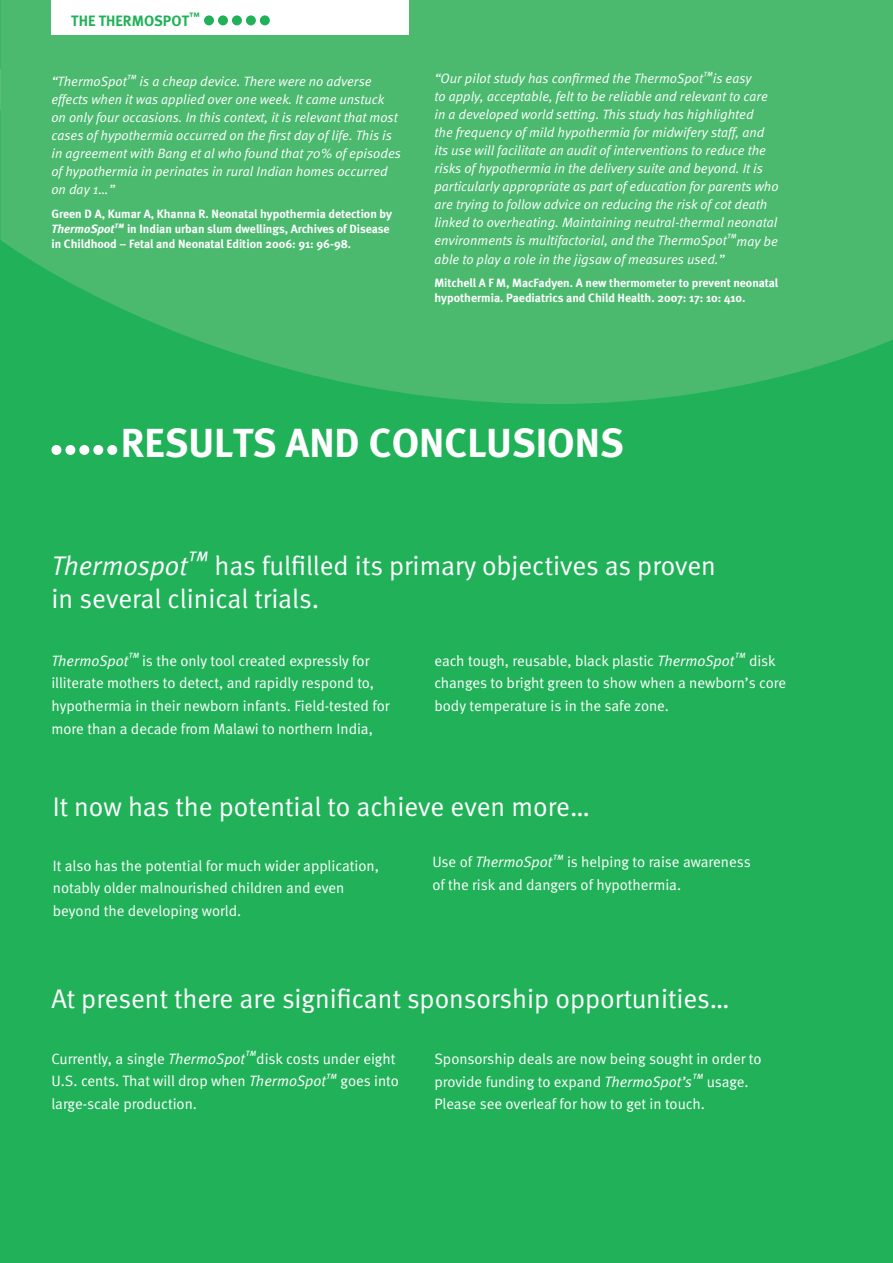
<style>
.page{position:relative;width:893px;height:1263px;background:#fff}
.page>*{position:absolute;margin:0;border:0;box-sizing:border-box;transform-origin:0 0}
.t1{font:700 40.5px "Meta";color:#fff}
.t2{font:27px/33px "Meta Normal";color:#fff}
.t3{font:15px/22.5px "Meta Normal";color:#fff}
.t4{font:700 15px "Meta";color:#21b259}
.t5{font:italic 13.5px/18px "Meta Normal";color:#fff}
.t6{font:700 12px/15px "Meta";color:#fff}
.s1{font-style:italic}
.s2{font-style:italic;font-size:10.5px}
</style>
<div class="page">
<div style="left:0;top:0;width:892px;height:1262px;background:#21b259"></div>
<svg style="left:8px;top:0;width:884px;height:404px;background:#46b96c"></svg>
<div style="left:51px;top:0;width:358px;height:34px;background:#fff"></div>
<div style="left:51px;top:445px;width:10px;height:10px;background:#fff;border-radius:50%"></div>
<div style="left:79px;top:445px;width:10px;height:10px;background:#fff;border-radius:50%"></div>
<div style="left:65px;top:445px;width:10px;height:10px;background:#fff;border-radius:50%"></div>
<div style="left:107px;top:445px;width:10px;height:10px;background:#fff;border-radius:50%"></div>
<div style="left:93px;top:445px;width:10px;height:10px;background:#fff;border-radius:50%"></div>
<div style="left:204px;top:15px;width:10px;height:10px;background:#21b259;border-radius:50%"></div>
<div style="left:232px;top:15px;width:10px;height:10px;background:#21b259;border-radius:50%"></div>
<div style="left:218px;top:15px;width:10px;height:10px;background:#21b259;border-radius:50%"></div>
<div style="left:260px;top:15px;width:10px;height:10px;background:#21b259;border-radius:50%"></div>
<div style="left:246px;top:15px;width:10px;height:10px;background:#21b259;border-radius:50%"></div>
<svg style="left:0;top:0;width:8px;height:245px;background:#49b96e"></svg>
<p class="t4" style="left:71px;top:11px;width:46px">THE THERMO</p>
<p class="t4" style="left:154px;top:11px;width:47px">SPOT<sup>™</sup></p>
<p class="t5" style="left:51px;top:72px;width:351px">“ThermoSpot<sup>™</sup> is a cheap device. There were no adverse effects when it was applied over one week. It came unstuck on only four occasions. In this context, it is relevant that most cases of hypothermia occurred on the first day of life. This is in agreement with Bang et al who found that 70% of episodes of hypothermia in perinates in rural Indian homes occurred on day 1…”</p>
<p class="t6" style="left:51px;top:206px;width:342px">Green D A, Kumar A, Khanna R. Neonatal hypothermia detection by<br><span class="s1">ThermoSpot</span><span class="s2">™</span> in Indian urban slum dwellings, Archives of Disease in Childhood – Fetal and Neonatal Edition 2006: 91: 96-98.</p>
<p class="t5" style="left:434px;top:70px;width:345px">“Our pilot study has confirmed the ThermoSpot<sup>™</sup>is easy<br>to apply, acceptable, felt to be reliable and relevant to care in a developed world setting. This study has highlighted<br>the frequency of mild hypothermia for midwifery staff, and its use will facilitate an audit of interventions to reduce the risks of hypothermia in the delivery suite and beyond. It is particularly appropriate as part of education for parents who are trying to follow advice on reducing the risk of cot death linked to overheating. Maintaining neutral-thermal neonatal environments is multifactorial, and the ThermoSpot<sup>™</sup>may be able to play a role in the jigsaw of measures used.”</p>
<p class="t6" style="left:434px;top:275px;width:345px">Mitchell A F M, MacFadyen. A new thermometer to prevent neonatal hypothermia. Paediatrics and Child Health. 2007: 17: 10: 410.</p>
<h1 class="t1" style="left:121px;top:419px;width:190px">RESULTS AND</h1>
<h1 class="t1" style="left:368px;top:419px;width:25px">CONCLU</h1>
<h1 class="t1" style="left:512px;top:419px;width:113px">SIONS</h1>
<h2 class="t2" style="left:51px;top:548px;width:665px"><span class="s1">Thermospot</span><sup>™</sup> has fulfilled its primary objectives as proven in several clinical trials.</h2>
<p class="t3" style="left:51px;top:649px;width:340px"><span class="s1">ThermoSpot</span><sup>™</sup> is the only tool created expressly for illiterate mothers to detect, and rapidly respond to, hypothermia in their newborn infants. Field-tested for more than a decade from Malawi to northern India,</p>
<p class="t3" style="left:434px;top:649px;width:353px">each tough, reusable, black plastic <span class="s1">ThermoSpot</span><sup>™</sup> disk changes to bright green to show when a newborn’s core body temperature is in the safe zone.</p>
<h2 class="t2" style="left:53px;top:789px;width:538px">It now has the potential to achieve even more…</h2>
<p class="t3" style="left:53px;top:853px;width:327px">It also has the potential for much wider application, notably older malnourished children and even beyond the developing world.</p>
<p class="t3" style="left:432px;top:850px;width:320px">Use of <span class="s1">ThermoSpot</span><sup>™</sup> is helping to raise awareness of the risk and dangers of hypothermia.</p>
<h2 class="t2" style="left:51px;top:981px;width:679px">At present there are significant sponsorship opportunities…</h2>
<p class="t3" style="left:51px;top:1047px;width:349px">Currently, a single <span class="s1">ThermoSpot</span><sup>™</sup>disk costs under eight<br>U .S. cents. That will drop when <span class="s1">ThermoSpot</span><sup>™</sup> goes into large-scale production.</p>
<p class="t3" style="left:434px;top:1047px;width:328px">Sponsorship deals are now being sought in order to provide funding to expand <span class="s1">ThermoSpot’s</span><sup>™</sup> usage.<br>Please see overleaf for how to get in touch.</p>
</div>
